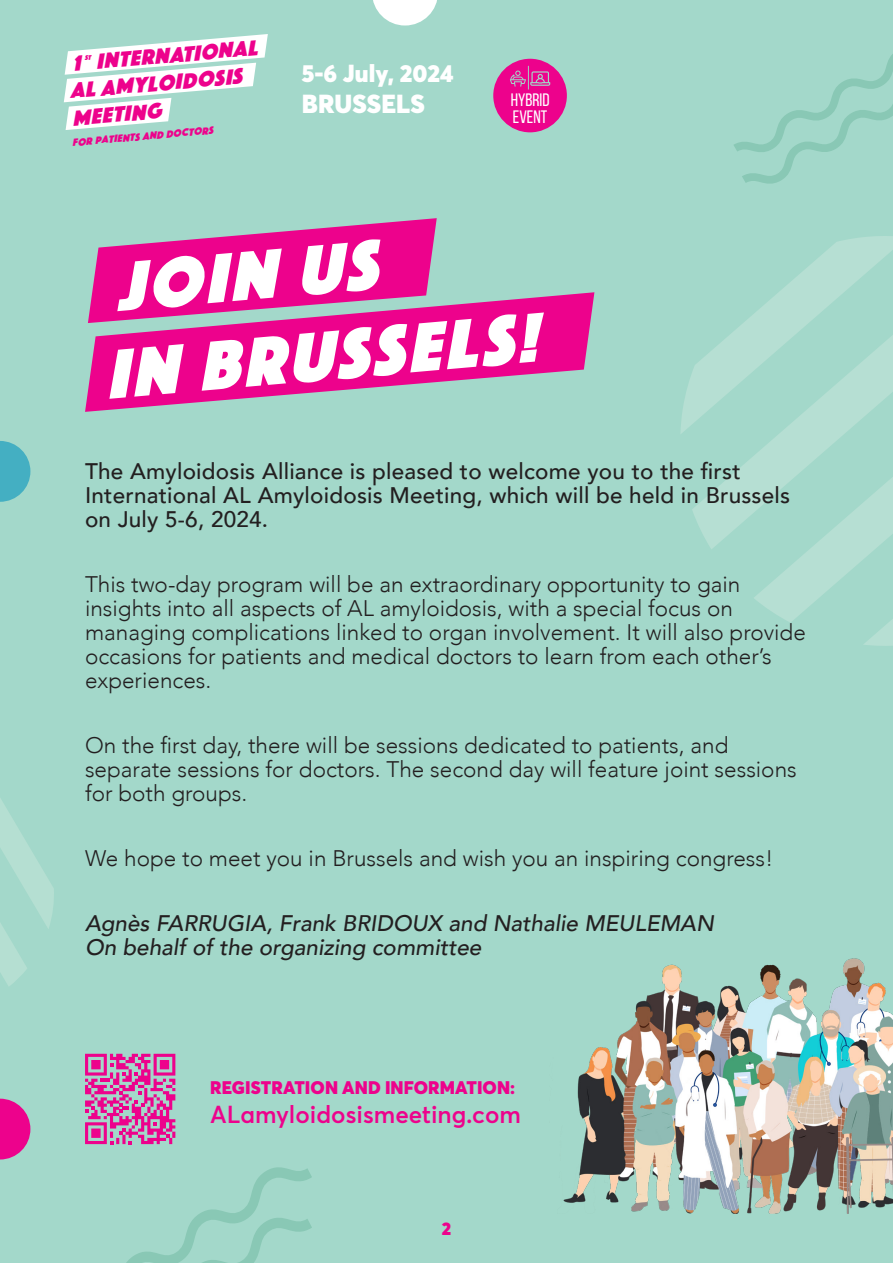
<style>
.page{position:relative;width:893px;height:1263px;background:#a3d8ca}
.page>*{position:absolute;margin:0;border:0;box-sizing:border-box;transform-origin:0 0}
.t1{font:italic 72.15px/86.6px "Phosphate Solid";color:#fff}
.t2{font:900 25.8px "Averta";letter-spacing:.005em;color:#fff}
.t3{font:900 24.3px "Averta";color:#fff}
.t4{font:600 24px "Averta";color:#ed028c}
.t5{font:300 22.5px/24px "Avenir";color:#231f20}
.t6{font:500 22.5px/24px "Avenir";letter-spacing:.01em;color:#231f20}
.t7{font:italic 500 22.5px/24px "Avenir";color:#231f20}
.t8{font:italic 22.5px "Phosphate Solid";color:#ed028c}
.t9{font:900 18px "Averta";letter-spacing:.005em;color:#ed028c}
.t10{font:18px/16.5px "Bebas Neue";color:#fff}
.t11{font:italic 10.8px "Phosphate Solid";color:#ed028c}
</style>
<div class="page">
<svg style="left:680px;top:236px;width:213px;height:410px"></svg>
<svg style="left:373px;top:0;width:64px;height:26px"></svg>
<svg style="left:0;top:798px;width:54px;height:188px"></svg>
<svg style="left:734px;top:54px;width:159px;height:130px"></svg>
<svg style="left:126px;top:1167px;width:186px;height:96px"></svg>
<img style="left:563px;top:958px;width:330px;height:255px">
<svg style="left:92px;top:218px;width:345px;height:74px"></svg>
<svg style="left:85px;top:292px;width:510px;height:120px;fill:#ed028c"></svg>
<div style="left:493px;top:59px;width:74px;height:73px;background:#ed028c;border-radius:50%"></div>
<svg style="left:510px;top:66px;width:40px;height:24px"></svg>
<svg style="left:0;top:1099px;width:30px;height:60px"></svg>
<svg style="left:0;top:441px;width:30px;height:61px"></svg>
<svg style="left:85px;top:1054px;width:90px;height:90px"></svg>
<svg style="left:64px;top:34px;width:204px;height:96px"></svg>
<p class="t8" style="left:71px;top:48px;width:186px;rotate:-5deg">1 INTERNATIONAL</p>
<p class="t8" style="left:69px;top:75px;width:174px;rotate:-5deg">AL Amyloidosis</p>
<p class="t8" style="left:71px;top:102px;width:90px;rotate:-5deg">Meeting</p>
<p class="t11" style="left:72px;top:135px;width:143px;rotate:-5deg">for patients and doctors</p>
<p class="t3" style="left:302px;top:58px;width:153px">5-6 July, 2024</p>
<p class="t2" style="left:302px;top:88px;width:124px">BRUSSELS</p>
<p class="t10" style="left:511px;top:91px;width:40px">HYBRID<br>EVENT</p>
<p class="t1" style="left:93px;top:242px;width:434px;rotate:-5deg">join us<br>IN BRUSSELS!</p>
<p class="t6" style="left:85px;top:458px;width:707px">The Amyloidosis Alliance is pleased to welcome you to the first<br>International AL Amyloidosis Meeting, which will be held in Brussels on July 5-6, 2024.</p>
<p class="t5" style="left:85px;top:572px;width:722px">This two-day program will be an extraordinary opportunity to gain insights into all aspects of AL amyloidosis, with a special focus on managing complications linked to organ involvement. It will also provide occasions for patients and medical doctors to learn from each other’s experiences.</p>
<p class="t5" style="left:85px;top:733px;width:713px">On the first day, there will be sessions dedicated to patients, and separate sessions for doctors. The second day will feature joint sessions for both groups.</p>
<p class="t5" style="left:85px;top:846px;width:690px">We hope to meet you in Brussels and wish you an inspiring congress!</p>
<p class="t7" style="left:85px;top:912px;width:630px">Agnès FARRUGIA, Frank BRIDOUX and Nathalie MEULEMAN<br>On behalf of the organizing committee</p>
<p class="t9" style="left:210px;top:1076px;width:306px">REGISTRATION AND INFORMATION:</p>
<p class="t4" style="left:210px;top:1097px;width:312px">ALamyloidosismeeting.com</p>
<p class="t9" style="left:442px;top:1216px;width:11px">2</p>
</div>
